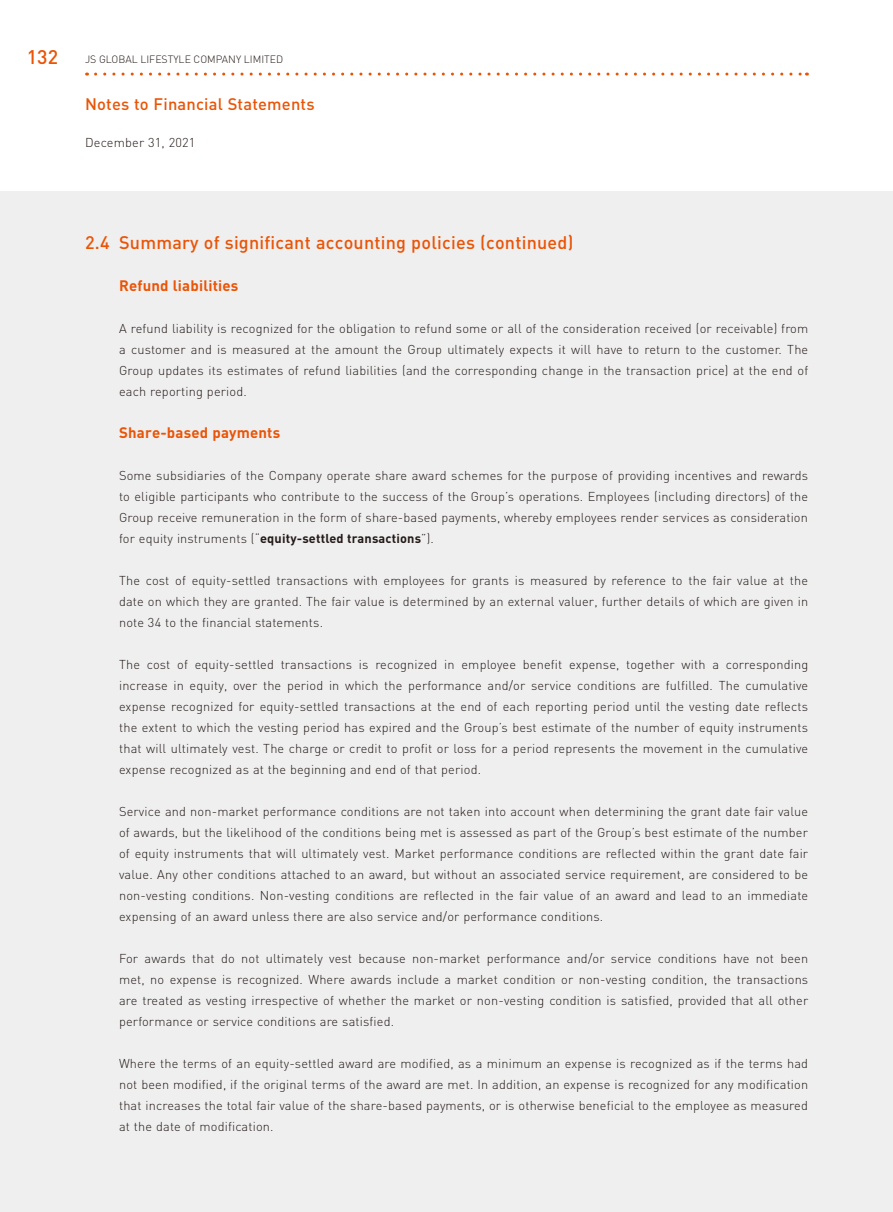
<style>
.page{position:relative;width:893px;height:1212px;background:#fff}
.page>*{position:absolute;margin:0;border:0;box-sizing:border-box;transform-origin:0 0}
.t1{font:500 19.5px "DIN";color:#ea5406}
.t2{font:500 18px "DIN";letter-spacing:.01em;color:#ea5406}
.t3{font:500 16.5px "DIN";letter-spacing:.01em;color:#ea5406}
.t4{font:700 15px "DIN";letter-spacing:.01em;color:#ea5406}
.t5{font:300 12.75px/21px "DIN";letter-spacing:.015em;color:#231916;text-align:justify}
.t6{font:300 10.5px "DIN";color:#231916}
.s1{font-weight:700}
</style>
<div class="page">
<div style="left:0;top:191px;width:893px;height:1021px;background:#efeff0"></div>
<svg style="left:96px;top:73px;width:711px;height:3px"></svg>
<h1 class="t1" style="left:27px;top:45px;width:33px">132</h1>
<p class="t6" style="left:85px;top:53px;width:200px">JS GLOBAL LIFESTYLE COMPANY LIMITED</p>
<p class="t3" style="left:85px;top:93px;width:231px">Notes to Financial Statements</p>
<p class="t5" style="left:85px;top:132px;width:112px">December 31, 2021</p>
<h2 class="t2" style="left:85px;top:231px;width:490px">2.4 Summary of significant accounting policies (continued)</h2>
<p class="t4" style="left:119px;top:276px;width:121px">Refund liabilities</p>
<p class="t5" style="left:119px;top:318px;width:691px">A refund liability is recognized for the obligation to refund some or all of the consideration received (or receivable) from a customer and is measured at the amount the Group ultimately expects it will have to return to the customer. The Group updates its estimates of refund liabilities (and the corresponding change in the transaction price) at the end of each reporting period.</p>
<p class="t4" style="left:119px;top:423px;width:163px">Share-based payments</p>
<p class="t5" style="left:119px;top:465px;width:691px">Some subsidiaries of the Company operate share award schemes for the purpose of providing incentives and rewards to eligible participants who contribute to the success of the Group’s operations. Employees (including directors) of the Group receive remuneration in the form of share-based payments, whereby employees render services as consideration for equity instruments (“<span class="s1">equity-settled transactions</span>”).</p>
<p class="t5" style="left:119px;top:570px;width:691px">The cost of equity-settled transactions with employees for grants is measured by reference to the fair value at the date on which they are granted. The fair value is determined by an external valuer, further details of which are given in note 34 to the financial statements.</p>
<p class="t5" style="left:119px;top:654px;width:691px">The cost of equity-settled transactions is recognized in employee benefit expense, together with a corresponding increase in equity, over the period in which the performance and/or service conditions are fulfilled. The cumulative expense recognized for equity-settled transactions at the end of each reporting period until the vesting date reflects the extent to which the vesting period has expired and the Group’s best estimate of the number of equity instruments that will ultimately vest. The charge or credit to profit or loss for a period represents the movement in the cumulative expense recognized as at the beginning and end of that period.</p>
<p class="t5" style="left:119px;top:801px;width:691px">Service and non-market performance conditions are not taken into account when determining the grant date fair value of awards, but the likelihood of the conditions being met is assessed as part of the Group’s best estimate of the number of equity instruments that will ultimately vest. Market performance conditions are reflected within the grant date fair value. Any other conditions attached to an award, but without an associated service requirement, are considered to be non-vesting conditions. Non-vesting conditions are reflected in the fair value of an award and lead to an immediate expensing of an award unless there are also service and/or performance conditions.</p>
<p class="t5" style="left:119px;top:948px;width:691px">For awards that do not ultimately vest because non-market performance and/or service conditions have not been met, no expense is recognized. Where awards include a market condition or non-vesting condition, the transactions are treated as vesting irrespective of whether the market or non-vesting condition is satisfied, provided that all other performance or service conditions are satisfied.</p>
<p class="t5" style="left:119px;top:1053px;width:691px">Where the terms of an equity-settled award are modified, as a minimum an expense is recognized as if the terms had not been modified, if the original terms of the award are met. In addition, an expense is recognized for any modification that increases the total fair value of the share-based payments, or is otherwise beneficial to the employee as measured at the date of modification.</p>
</div>
